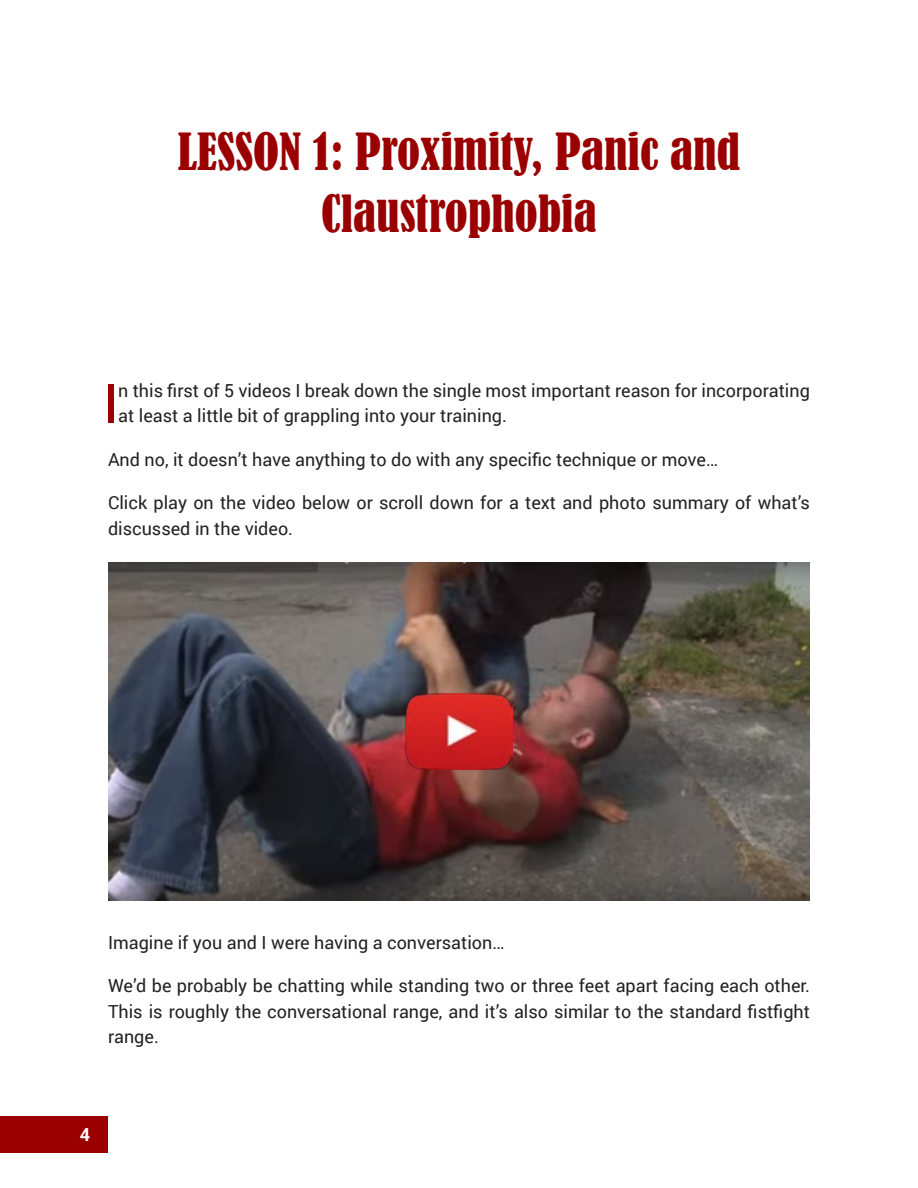
<style>
.page{position:relative;width:918px;height:1188px;background:#fff}
.page>*{position:absolute;margin:0;border:0;box-sizing:border-box;transform-origin:0 0}
.t1{font:53.85px "Roboto";color:#9a0000}
.t2{font:condensed 48px/61.5px "Bernard";color:#9a0000;text-align:center}
.t3{font:18px/25.5px "Roboto";color:#222}
.t4{font:700 18px "Roboto";color:#fff}
</style>
<div class="page">
<div style="left:0;top:1116px;width:108px;height:37px;background:#9a0000"></div>
<img style="left:108px;top:563px;width:702px;height:338px">
<img style="left:405px;top:694px;width:108px;height:76px">
<h2 class="t2" style="left:178px;top:122px;width:564px">LESSON 1: Proximity, Panic and<br>Claustrophobia</h2>
<h1 class="t1" style="left:103px;top:365px;width:17px">I</h1>
<p class="t3" style="left:118px;top:377px;width:693px">n this first of 5 videos I break down the single most important reason for incorporating at least a little bit of grappling into your training.</p>
<p class="t3" style="left:108px;top:446px;width:612px">And no, it doesn’t have anything to do with any specific technique or move…</p>
<p class="t3" style="left:108px;top:490px;width:703px">Click play on the video below or scroll down for a text and photo summary of what’s discussed in the video.</p>
<p class="t3" style="left:108px;top:929px;width:398px">Imagine if you and I were having a conversation…</p>
<p class="t3" style="left:108px;top:972px;width:704px;text-align:justify">We’d be probably be chatting while standing two or three feet apart facing each other.<br>This is roughly the conversational range, and it’s also similar to the standard fistfight range.</p>
<p class="t4" style="left:80px;top:1122px;width:12px">4</p>
</div>
